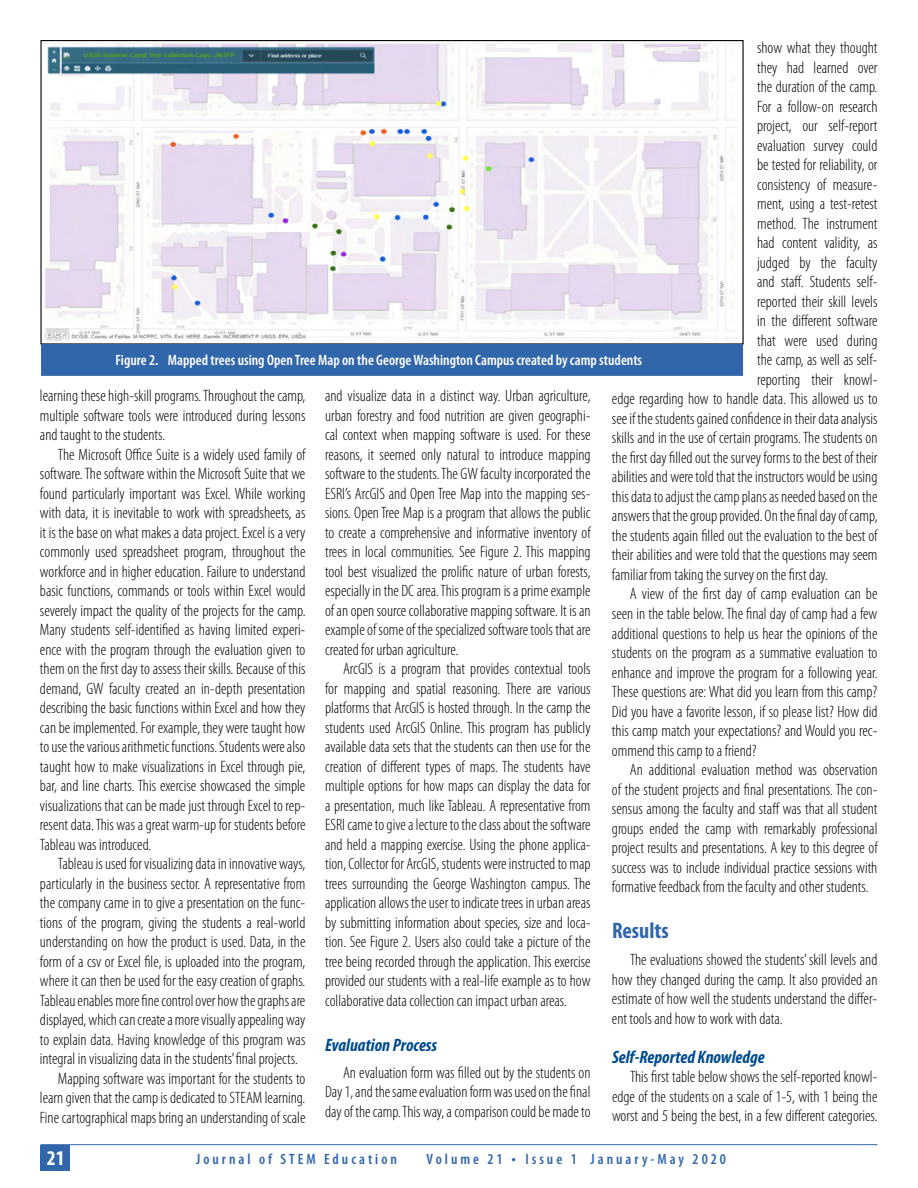
<style>
.page{position:relative;width:918px;height:1188px;background:#fff}
.page>*{position:absolute;margin:0;border:0;box-sizing:border-box;transform-origin:0 0}
.t1{font:700 condensed 22.5px "Myriad Pro";color:#3166aa}
.t2{font:700 condensed 21px "Myriad Pro";color:#fff}
.t3{font:italic 700 condensed 18px "Myriad Pro";color:#004b8d}
.t4{font:300 condensed 16.5px/19.5px "Myriad Pro";color:#000;text-align:justify}
.t5{font:600 condensed 15px "Myriad Pro";color:#fff}
.t6{font:600 condensed 15px "Myriad Pro";letter-spacing:.2em;color:#3166aa}
.s1{font-size:16.5px}
</style>
<div class="page">
<hr style="left:40px;top:1144px;width:838px;height:1px;background:#3166aa">
<div style="left:40px;top:1145px;width:30px;height:26px;background:#3166aa"></div>
<img style="left:45px;top:43px;width:693px;height:298px">
<div style="left:41px;top:344px;width:702px;height:32px;background:#3166aa;border:1px solid #3166aa"></div>
<p class="t4" style="left:757px;top:38px;width:122px">show what they thought</p>
<p class="t4" style="left:757px;top:58px;width:122px">they had learned over</p>
<p class="t4" style="left:757px;top:77px;width:122px">the duration of the camp.</p>
<p class="t4" style="left:757px;top:97px;width:122px">For a follow-on research</p>
<p class="t4" style="left:757px;top:116px;width:122px">project, our self-report</p>
<p class="t4" style="left:757px;top:136px;width:122px">evaluation survey could</p>
<p class="t4" style="left:757px;top:155px;width:122px">be tested for reliability, or</p>
<p class="t4" style="left:757px;top:175px;width:122px">consistency of measure-</p>
<p class="t4" style="left:757px;top:194px;width:122px">ment, using a test-retest</p>
<p class="t4" style="left:757px;top:214px;width:122px">method. The instrument</p>
<p class="t4" style="left:757px;top:233px;width:122px">had content validity, as</p>
<p class="t4" style="left:757px;top:253px;width:122px">judged by the faculty</p>
<p class="t4" style="left:757px;top:272px;width:122px">and staff. Students self-</p>
<p class="t4" style="left:757px;top:292px;width:122px">reported their skill levels</p>
<p class="t4" style="left:757px;top:311px;width:122px">in the different software</p>
<p class="t4" style="left:757px;top:331px;width:122px">that were used during</p>
<p class="t4" style="left:757px;top:350px;width:122px">the camp, as well as self-</p>
<p class="t4" style="left:757px;top:370px;width:122px">reporting their knowl-</p>
<p class="t4" style="left:612px;top:389px;width:267px">edge regarding how to handle data. This allowed us to</p>
<p class="t4" style="left:612px;top:409px;width:267px">see if the students gained confidence in their data analysis</p>
<p class="t4" style="left:612px;top:428px;width:267px">skills and in the use of certain programs. The students on</p>
<p class="t4" style="left:612px;top:448px;width:267px">the first day filled out the survey forms to the best of their</p>
<p class="t4" style="left:612px;top:467px;width:267px">abilities and were told that the instructors would be using</p>
<p class="t4" style="left:612px;top:487px;width:267px">this data to adjust the camp plans as needed based on the</p>
<p class="t4" style="left:612px;top:506px;width:267px">answers that the group provided. On the final day of camp,</p>
<p class="t4" style="left:612px;top:526px;width:267px">the students again filled out the evaluation to the best of</p>
<p class="t4" style="left:612px;top:545px;width:267px">their abilities and were told that the questions may seem</p>
<p class="t4" style="left:612px;top:565px;width:217px">familiar from taking the survey on the first day.</p>
<p class="t4" style="left:630px;top:584px;width:249px">A view of the first day of camp evaluation can be</p>
<p class="t4" style="left:612px;top:604px;width:267px">seen in the table below. The final day of camp had a few</p>
<p class="t4" style="left:612px;top:623px;width:267px">additional questions to help us hear the opinions of the</p>
<p class="t4" style="left:612px;top:643px;width:267px">students on the program as a summative evaluation to</p>
<p class="t4" style="left:612px;top:662px;width:267px">enhance and improve the program for a following year.</p>
<p class="t4" style="left:612px;top:682px;width:267px">These questions are: What did you learn from this camp?</p>
<p class="t4" style="left:612px;top:701px;width:267px">Did you have a favorite lesson, if so please list? How did</p>
<p class="t4" style="left:612px;top:721px;width:267px">this camp match your expectations? and Would you rec-</p>
<p class="t4" style="left:612px;top:740px;width:146px">ommend this camp to a friend?</p>
<p class="t4" style="left:630px;top:760px;width:249px">An additional evaluation method was observation</p>
<p class="t4" style="left:612px;top:779px;width:267px">of the student projects and final presentations. The con-</p>
<p class="t4" style="left:612px;top:799px;width:267px">sensus among the faculty and staff was that all student</p>
<p class="t4" style="left:612px;top:818px;width:267px">groups ended the camp with remarkably professional</p>
<p class="t4" style="left:612px;top:838px;width:267px">project results and presentations. A key to this degree of</p>
<p class="t4" style="left:612px;top:857px;width:267px">success was to include individual practice sessions with</p>
<p class="t4" style="left:612px;top:877px;width:258px">formative feedback from the faculty and other students.</p>
<h1 class="t1" style="left:612px;top:917px;width:58px">Results</h1>
<p class="t4" style="left:612px;top:950px;width:267px;text-indent:18px">The evaluations showed the students’ skill levels and how they changed during the camp. It also provided an estimate of how well the students understand the differ&shy;ent tools and how to work with data.</p>
<p class="t3" style="left:612px;top:1046px;width:154px">Self-Reported Knowledge</p>
<p class="t4" style="left:612px;top:1067px;width:267px;text-indent:18px">This first table below shows the self-reported knowl&shy;edge of the students on a scale of 1-5, with 1 being the worst and 5 being the best, in a few different categories.</p>
<p class="t5" style="left:116px;top:351px;width:528px">Figure 2. Mapped trees using Open Tree Map on the George Washington Campus created by camp students</p>
<p class="t4" style="left:40px;top:386px;width:267px">learning these high-skill programs. Throughout the camp, multiple software tools were introduced during lessons and taught to the students.</p>
<p class="t4" style="left:40px;top:444px;width:267px;text-indent:18px">The Microsoft Office Suite is a widely used family of software. The software within the Microsoft Suite that we found particularly important was Excel. While working with data, it is inevitable to work with spreadsheets, as it is the base on what makes a data project. Excel is a very commonly used spreadsheet program, throughout the workforce and in higher education. Failure to understand basic functions, commands or tools within Excel would severely impact the quality of the projects for the camp.<br>Many students self-identified as having limited experi&shy;ence with the program through the evaluation given to them on the first day to assess their skills. Because of this demand, GW faculty created an in-depth presentation describing the basic functions within Excel and how they can be implemented. For example, they were taught how to use the various arithmetic functions. Students were also taught how to make visualizations in Excel through pie, bar, and line charts. This exercise showcased the simple visualizations that can be made just through Excel to rep&shy;resent data. This was a great warm-up for students before Tableau was introduced.</p>
<p class="t4" style="left:58px;top:854px;width:249px">Tableau is used for visualizing data in innovative ways,</p>
<p class="t4" style="left:40px;top:873px;width:267px">particularly in the business sector. A representative from</p>
<p class="t4" style="left:40px;top:893px;width:267px">the company came in to give a presentation on the func-</p>
<p class="t4" style="left:40px;top:912px;width:267px">tions of the program, giving the students a real-world</p>
<p class="t4" style="left:40px;top:932px;width:267px">understanding on how the product is used. Data, in the</p>
<p class="t4" style="left:40px;top:951px;width:267px">form of a csv or Excel file, is uploaded into the program,</p>
<p class="t4" style="left:40px;top:971px;width:267px">where it can then be used for the easy creation of graphs.</p>
<p class="t4" style="left:40px;top:990px;width:267px">Tableau enables more fine control over how the graphs are</p>
<p class="t4" style="left:40px;top:1010px;width:267px">displayed, which can create a more visually appealing way</p>
<p class="t4" style="left:40px;top:1029px;width:267px">to explain data. Having knowledge of this program was</p>
<p class="t4" style="left:40px;top:1049px;width:259px">integral in visualizing data in the students’ final projects.</p>
<p class="t4" style="left:58px;top:1068px;width:249px">Mapping software was important for the students to</p>
<p class="t4" style="left:40px;top:1088px;width:267px">learn given that the camp is dedicated to STEAM learning.</p>
<p class="t4" style="left:40px;top:1107px;width:267px">Fine cartographical maps bring an understanding of scale</p>
<p class="t4" style="left:325px;top:386px;width:267px">and visualize data in a distinct way. Urban agriculture, urban forestry and food nutrition are given geographi&shy;cal context when mapping software is used. For these reasons, it seemed only natural to introduce mapping software to the students. The GW faculty incorporated the ESRI’s ArcGIS and Open Tree Map into the mapping ses&shy;sions. Open Tree Map is a program that allows the public to create a comprehensive and informative inventory of trees in local communities. See Figure 2. This mapping tool best visualized the prolific nature of urban forests, especially in the DC area. This program is a prime example of an open source collaborative mapping software. It is an example of some of the specialized software tools that are created for urban agriculture.</p>
<p class="t4" style="left:325px;top:659px;width:267px;text-indent:18px">ArcGIS is a program that provides contextual tools for mapping and spatial reasoning. There are various platforms that ArcGIS is hosted through. In the camp the students used ArcGIS Online. This program has publicly available data sets that the students can then use for the creation of different types of maps. The students have multiple options for how maps can display the data for a presentation, much like Tableau. A representative from ESRI came to give a lecture to the class about the software and held a mapping exercise. Using the phone applica&shy;tion, Collector for ArcGIS, students were instructed to map trees surrounding the George Washington campus. The application allows the user to indicate trees in urban areas by submitting information about species, size and loca&shy;tion. See Figure 2. Users also could take a picture of the tree being recorded through the application. This exercise provided our students with a real-life example as to how collaborative data collection can impact urban areas.</p>
<p class="t3" style="left:325px;top:1033px;width:114px">Evaluation Process</p>
<p class="t4" style="left:325px;top:1062px;width:267px;text-indent:18px">An evaluation form was filled out by the students on Day 1, and the same evaluation form was used on the final day of the camp. This way, a comparison could be made to</p>
<p class="t2" style="left:47px;top:1145px;width:19px">21</p>
<p class="t6" style="left:196px;top:1150px;width:202px">Journal of STEM Education</p>
<p class="t6" style="left:427px;top:1150px;width:301px">Volume 21 <span class="s1">•</span> Issue 1 January-May 2020</p>
</div>
